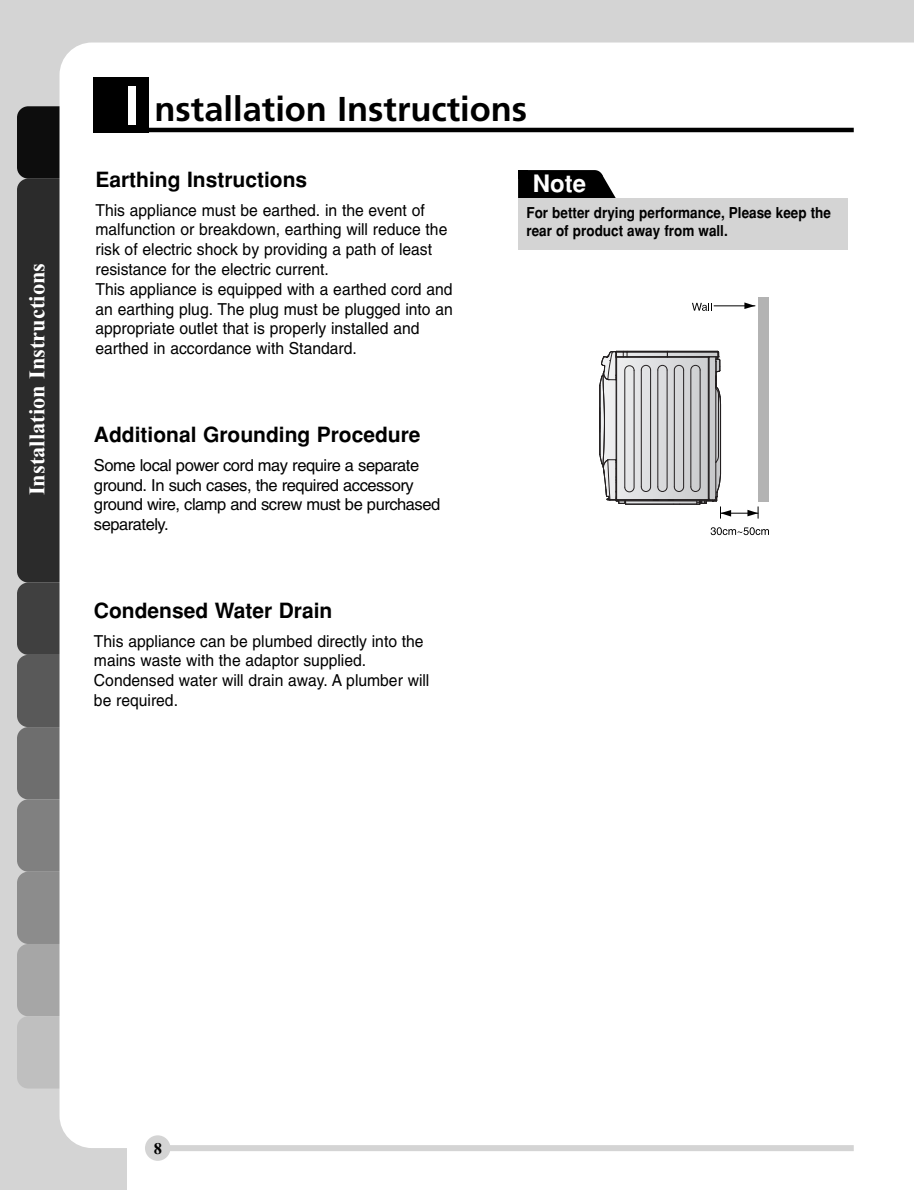
<style>
.page{position:relative;width:914px;height:1190px;background:#d4d4d4}
.page>*{position:absolute;margin:0;border:0;box-sizing:border-box;transform-origin:0 0}
.t1{font:700 34.5px "Frutiger";color:#000}
.t2{font:700 24px "Helvetica";color:#fff}
.t3{font:700 22.5px "Times New Roman";color:#fff}
.t4{font:700 21px "Helvetica";color:#000}
.t5{font:16.5px/19.8px "Helvetica";color:#000;scale:.95 1}
.t6{font:16.5px/19.8px "Helvetica";letter-spacing:-.03em;color:#000}
.t7{font:700 16.5px "Times New Roman";color:#000}
.t8{font:700 15px/18px "Helvetica";color:#000;scale:.9 1}
.s1{font-family:"Helvetica";font-size:52.5px;color:#fff}
</style>
<div class="page">
<div style="left:17px;top:179px;width:64px;height:404px;background:#2b2b2b;border-radius:11px"></div>
<div style="left:17px;top:106px;width:64px;height:73px;background:#0d0d0d;border-radius:11px"></div>
<div style="left:17px;top:583px;width:64px;height:72px;background:#404040;border-radius:11px"></div>
<div style="left:17px;top:655px;width:64px;height:72px;background:#595959;border-radius:11px"></div>
<div style="left:17px;top:727px;width:64px;height:72px;background:#6e6e6e;border-radius:11px"></div>
<div style="left:17px;top:799px;width:64px;height:73px;background:#808080;border-radius:11px"></div>
<div style="left:17px;top:872px;width:64px;height:72px;background:#8c8c8c;border-radius:11px"></div>
<div style="left:17px;top:944px;width:64px;height:72px;background:#a6a6a6;border-radius:11px"></div>
<div style="left:17px;top:1016px;width:64px;height:73px;background:#bfbfbf;border-radius:11px"></div>
<div style="left:60px;top:43px;width:854px;height:1105px;background:#fff"></div>
<div style="left:128px;top:1129px;width:786px;height:61px;background:#fff"></div>
<div style="left:145px;top:1135px;width:25px;height:26px;background:#d4d4d4;border-radius:50%"></div>
<div style="left:166px;top:1145px;width:688px;height:6px;background:#d4d4d4"></div>
<div style="left:94px;top:77px;width:55px;height:55px;background:#000"></div>
<hr style="left:93px;top:128px;width:761px;height:4px;background:#000">
<div style="left:758px;top:297px;width:11px;height:204px;background:#b3b3b3"></div>
<hr style="left:720px;top:513px;width:38px;height:1px;background:#000">
<svg style="left:747px;top:507px;width:12px;height:11px"></svg>
<hr style="left:714px;top:306px;width:41px;height:1px;background:#000">
<svg style="left:744px;top:302px;width:11px;height:7px"></svg>
<svg style="left:711px;top:527px;width:58px;height:8px"></svg>
<svg style="left:599px;top:272px;width:132px;height:246px"></svg>
<svg style="left:518px;top:170px;width:100px;height:29px;background:#222"></svg>
<div style="left:518px;top:199px;width:330px;height:51px;background:#d4d4d4"></div>
<div style="left:518px;top:170px;width:9px;height:9px;background:#000"></div>
<h3 class="t3" style="left:30px;top:495px;width:234px;rotate:-90deg">Installation Instructions</h3>
<h1 class="t1" style="left:125px;top:95px;width:404px"><span class="s1">I</span> nstallation Instructions</h1>
<p class="t4" style="left:95px;top:172px;width:213px">Earthing Instructions</p>
<p class="t5" style="left:95px;top:201px;width:378px">This appliance must be earthed. in the event of malfunction or breakdown, earthing will reduce the risk of electric shock by providing a path of least resistance for the electric current.<br>This appliance is equipped with a earthed cord and an earthing plug. The plug must be plugged into an appropriate outlet that is properly installed and earthed in accordance with Standard.</p>
<p class="t4" style="left:94px;top:427px;width:328px">Additional Grounding Procedure</p>
<p class="t6" style="left:94px;top:457px;width:348px">Some local power cord may require a separate ground. In such cases, the required accessory ground wire, clamp and screw must be purchased separately.</p>
<p class="t4" style="left:94px;top:603px;width:240px">Condensed Water Drain</p>
<p class="t5" style="left:94px;top:632px;width:355px">This appliance can be plumbed directly into the mains waste with the adaptor supplied.<br>Condensed water will drain away. A plumber will be required.</p>
<h2 class="t2" style="left:533px;top:175px;width:55px">Note</h2>
<p class="t8" style="left:526px;top:205px;width:340px">For better drying performance, Please keep the rear of product away from wall.</p>
<p class="t7" style="left:154px;top:1143px;width:10px">8</p>
</div>
